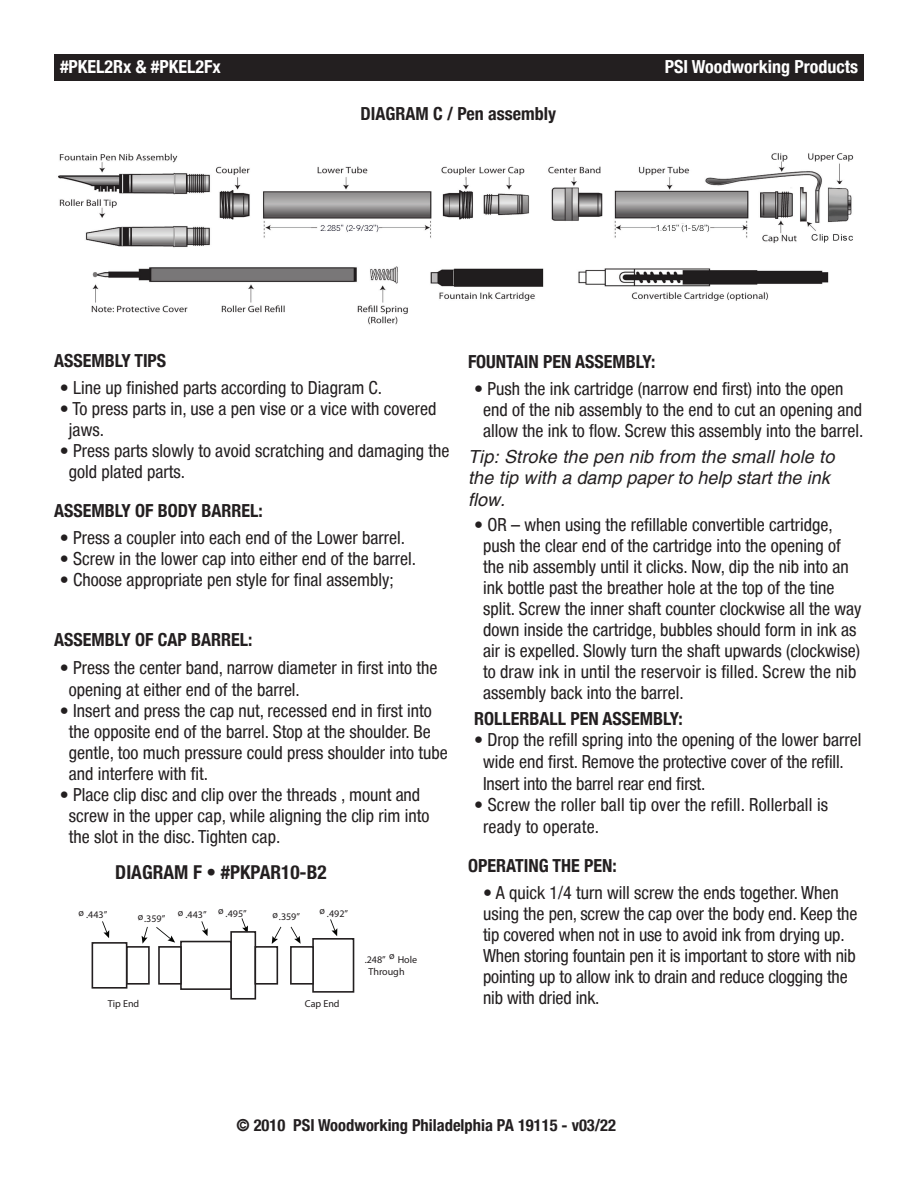
<style>
.page{position:relative;width:918px;height:1188px;background:#fff}
.page>*{position:absolute;margin:0;border:0;box-sizing:border-box;transform-origin:0 0}
.t1{font:700 condensed 19.2px "Helvetica Neue";color:#231f20}
.t2{font:condensed 18px/21px "Helvetica Neue Condensed";color:#231f20}
.t3{font:700 condensed 18px "Helvetica Neue";color:#231f20}
.t4{font:italic 18px/21.6px "Helvetica";letter-spacing:.01em;color:#231f20}
.t5{font:700 condensed 18px "Helvetica Neue";color:#fff}
.t6{font:700 condensed 16.5px "Helvetica Neue";color:#231f20}
.t7{font:10.05px/12.1px "Myriad";color:#231f20}
</style>
<div class="page">
<img style="left:58px;top:153px;width:796px;height:172px">
<svg style="left:330px;top:919px;width:7px;height:17px"></svg>
<svg style="left:242px;top:918px;width:6px;height:13px"></svg>
<svg style="left:102px;top:921px;width:7px;height:17px"></svg>
<svg style="left:201px;top:921px;width:7px;height:15px"></svg>
<svg style="left:291px;top:927px;width:10px;height:17px"></svg>
<svg style="left:272px;top:927px;width:9px;height:17px"></svg>
<svg style="left:156px;top:927px;width:19px;height:16px"></svg>
<svg style="left:142px;top:927px;width:6px;height:17px"></svg>
<div style="left:92px;top:942px;width:35px;height:47px;background:#fff;border:2px solid #231f20"></div>
<div style="left:312px;top:938px;width:42px;height:55px;background:#fff;border:2px solid #231f20"></div>
<div style="left:290px;top:946px;width:24px;height:39px;background:#fff;border:2px solid #231f20"></div>
<div style="left:180px;top:941px;width:52px;height:49px;background:#fff;border:2px solid #231f20"></div>
<div style="left:230px;top:931px;width:26px;height:69px;background:#fff;border:2px solid #231f20"></div>
<div style="left:255px;top:946px;width:23px;height:39px;background:#fff;border:2px solid #231f20"></div>
<div style="left:158px;top:946px;width:24px;height:39px;background:#fff;border:2px solid #231f20"></div>
<div style="left:126px;top:946px;width:24px;height:39px;background:#fff;border:2px solid #231f20"></div>
<div style="left:54px;top:54px;width:810px;height:26px;background:#231f20"></div>
<p class="t5" style="left:60px;top:51px;width:162px">#PKEL2Rx &amp; #PKEL2Fx</p>
<p class="t5" style="left:665px;top:51px;width:195px">PSI Woodworking Products</p>
<p class="t3" style="left:360px;top:98px;width:197px">DIAGRAM C / Pen assembly</p>
<p class="t3" style="left:54px;top:346px;width:114px">ASSEMBLY TIPS</p>
<p class="t2" style="left:60px;top:377px;width:324px">• Line up finished parts according to Diagram C.</p>
<p class="t2" style="left:69px;top:398px;width:369px;text-indent:-9px">• To press parts in, use a pen vise or a vice with covered jaws.</p>
<p class="t2" style="left:69px;top:440px;width:382px;text-indent:-9px">• Press parts slowly to avoid scratching and damaging the gold plated parts.</p>
<p class="t3" style="left:54px;top:496px;width:210px">ASSEMBLY OF BODY BARREL:</p>
<p class="t2" style="left:60px;top:527px;width:347px">• Press a coupler into each end of the Lower barrel.</p>
<p class="t2" style="left:60px;top:548px;width:358px">• Screw in the lower cap into either end of the barrel.</p>
<p class="t2" style="left:60px;top:570px;width:335px">• Choose appropriate pen style for final assembly;</p>
<p class="t3" style="left:54px;top:625px;width:200px">ASSEMBLY OF CAP BARREL:</p>
<p class="t2" style="left:69px;top:657px;width:370px;line-height:21.6px;text-indent:-9px">• Press the center band, narrow diameter in first into the opening at either end of the barrel.</p>
<p class="t2" style="left:69px;top:700px;width:380px;text-indent:-9px">• Insert and press the cap nut, recessed end in first into the opposite end of the barrel. Stop at the shoulder. Be gentle, too much pressure could press shoulder into tube and interfere with fit.</p>
<p class="t2" style="left:69px;top:784px;width:362px;text-indent:-9px">• Place clip disc and clip over the threads , mount and screw in the upper cap, while aligning the clip rim into the slot in the disc. Tighten cap.</p>
<p class="t1" style="left:115px;top:861px;width:213px">DIAGRAM F • #PKPAR10-B2</p>
<p class="t7" style="left:319px;top:908px;width:30px">ø .492”</p>
<p class="t7" style="left:218px;top:905px;width:7px">ø</p>
<p class="t7" style="left:79px;top:909px;width:30px">ø .443”</p>
<p class="t7" style="left:138px;top:913px;width:29px">ø.359”</p>
<p class="t7" style="left:178px;top:909px;width:30px">ø .443”</p>
<p class="t7" style="left:226px;top:908px;width:23px">.495”</p>
<p class="t7" style="left:273px;top:911px;width:29px">ø.359”</p>
<p class="t7" style="left:108px;top:998px;width:33px">Tip End</p>
<p class="t7" style="left:305px;top:998px;width:36px">Cap End</p>
<p class="t7" style="left:389px;top:950px;width:7px">ø</p>
<p class="t7" style="left:369px;top:954px;width:50px;text-indent:-4px">.248” Hole<br>Through</p>
<p class="t3" style="left:468px;top:346px;width:189px">FOUNTAIN PEN ASSEMBLY:</p>
<p class="t2" style="left:483px;top:378px;width:382px;text-indent:-9px">• Push the ink cartridge (narrow end first) into the open end of the nib assembly to the end to cut an opening and allow the ink to flow. Screw this assembly into the barrel.</p>
<p class="t4" style="left:468px;top:446px;width:368px">Tip: Stroke the pen nib from the small hole to the tip with a damp paper to help start the ink flow.</p>
<p class="t2" style="left:483px;top:514px;width:380px;text-indent:-9px">• OR – when using the refillable convertible cartridge, push the clear end of the cartridge into the opening of the nib assembly until it clicks. Now, dip the nib into an ink bottle past the breather hole at the top of the tine split. Screw the inner shaft counter clockwise all the way down inside the cartridge, bubbles should form in ink as air is expelled. Slowly turn the shaft upwards (clockwise) to draw ink in until the reservoir is filled. Screw the nib assembly back into the barrel.</p>
<p class="t3" style="left:474px;top:704px;width:210px">ROLLERBALL PEN ASSEMBLY:</p>
<p class="t2" style="left:483px;top:729px;width:380px;line-height:21.6px;text-indent:-9px">• Drop the refill spring into the opening of the lower barrel wide end first. Remove the protective cover of the refill.<br>Insert into the barrel rear end first.</p>
<p class="t2" style="left:483px;top:794px;width:347px;line-height:21.6px;text-indent:-9px">• Screw the roller ball tip over the refill. Rollerball is ready to operate.</p>
<p class="t3" style="left:468px;top:851px;width:150px">OPERATING THE PEN:</p>
<p class="t2" style="left:483px;top:882px;width:376px">• A quick 1/4 turn will screw the ends together. When using the pen, screw the cap over the body end. Keep the tip covered when not in use to avoid ink from drying up.<br>When storing fountain pen it is important to store with nib pointing up to allow ink to drain and reduce clogging the nib with dried ink.</p>
<p class="t6" style="left:237px;top:1112px;width:381px">© 2010 PSI Woodworking Philadelphia PA 19115 - v03/22</p>
</div>
